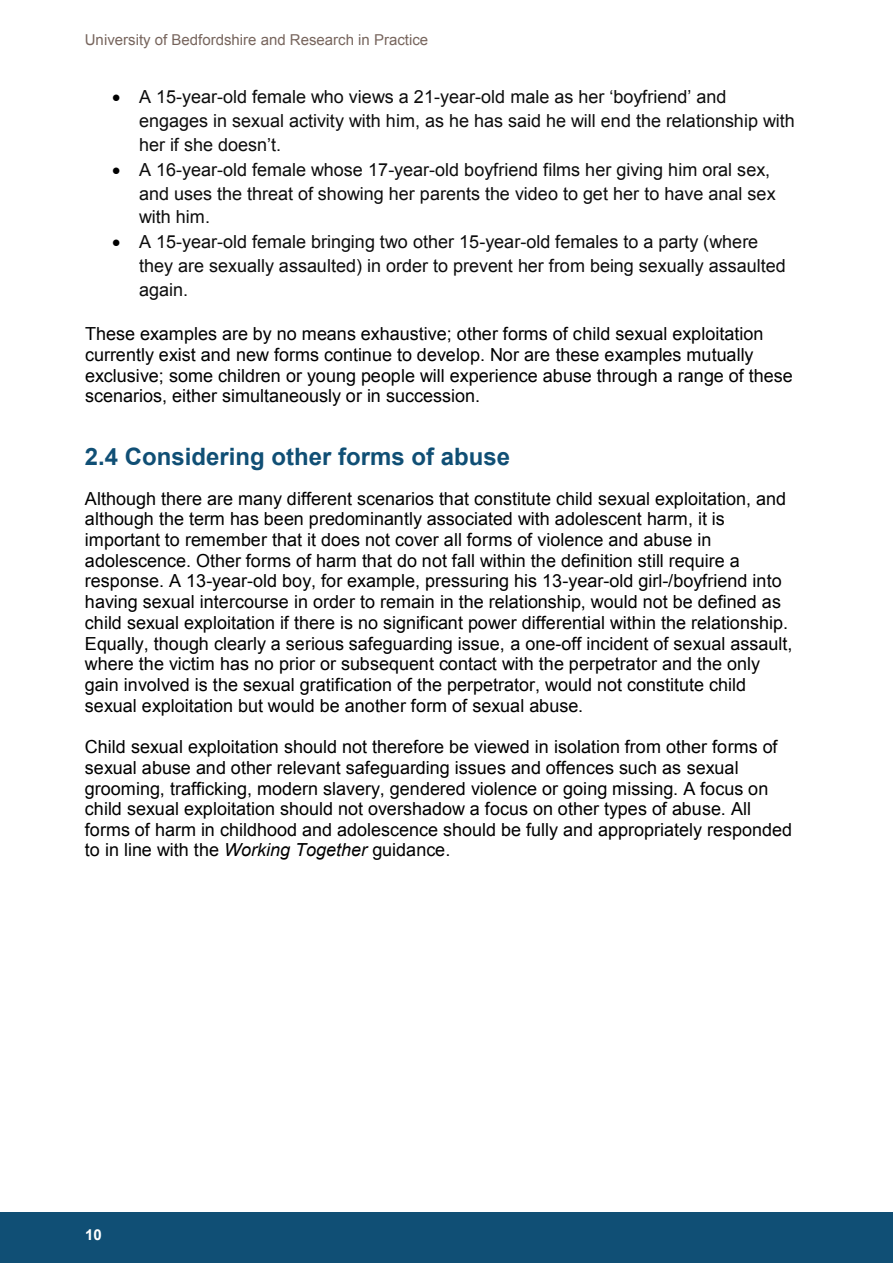
<style>
.page{position:relative;width:893px;height:1263px;background:#fff}
.page>*{position:absolute;margin:0;border:0;box-sizing:border-box;transform-origin:0 0}
.t1{font:700 24px "Arial";color:#104f75}
.t2{font:18px/20.7px "Arial";color:#000}
.t3{font:18px/24px "Arial";color:#0d0d0d}
.t4{font:18px "Arial";color:#0d0d0d}
.t5{font:15px "Arial";color:#77655d}
.t6{font:700 15px "Arial";color:#fff}
.s1{color:#000}
.s2{font-style:inherit}
.s3{font-style:italic}
</style>
<div class="page">
<div style="left:0;top:1212px;width:893px;height:51px;background:#104f75"></div>
<p class="t5" style="left:85px;top:30px;width:345px">University of Bedfordshire and Research in Practice</p>
<p class="t3" style="left:139px;top:85px;width:657px;text-indent:-27px"><span class="s1">•</span> A 15-year-old female who views a 21-year-<span class="s2">old male as her ‘boyfriend’ and </span>engages in sexual activity with him, as he has said he will end the relationship with</p>
<p class="t4" style="left:139px;top:133px;width:144px">her if she doesn’t.</p>
<p class="t3" style="left:139px;top:157px;width:638px;text-indent:-27px"><span class="s1">•</span> A 16-year-old female whose 17-year-old boyfriend films her giving him oral sex, and uses the threat of showing her parents the video to get her to have anal sex with him.</p>
<p class="t3" style="left:139px;top:230px;width:648px;text-indent:-27px"><span class="s1">•</span> A 15-year-old female bringing two other 15-year-old females to a party (where they are sexually assaulted) in order to prevent her from being sexually assaulted again.</p>
<p class="t2" style="left:85px;top:324px;width:709px">These examples are by no means exhaustive; other forms of child sexual exploitation currently exist and new forms continue to develop. Nor are these examples mutually exclusive; some children or young people will experience abuse through a range of these scenarios, either simultaneously or in succession.</p>
<h1 class="t1" style="left:85px;top:440px;width:427px">2.4 Considering other forms of abuse</h1>
<p class="t2" style="left:85px;top:488px;width:709px">Although there are many different scenarios that constitute child sexual exploitation, and although the term has been predominantly associated with adolescent harm, it is important to remember that it does not cover all forms of violence and abuse in adolescence. Other forms of harm that do not fall within the definition still require a response. A 13-year-old boy, for example, pressuring his 13-year-old girl-/boyfriend into having sexual intercourse in order to remain in the relationship, would not be defined as child sexual exploitation if there is no significant power differential within the relationship.<br>Equally, though clearly a serious safeguarding issue, a one-off incident of sexual assault, where the victim has no prior or subsequent contact with the perpetrator and the only gain involved is the sexual gratification of the perpetrator, would not constitute child sexual exploitation but would be another form of sexual abuse.</p>
<p class="t2" style="left:85px;top:737px;width:709px">Child sexual exploitation should not therefore be viewed in isolation from other forms of sexual abuse and other relevant safeguarding issues and offences such as sexual grooming, trafficking, modern slavery, gendered violence or going missing. A focus on child sexual exploitation should not overshadow a focus on other types of abuse. All forms of harm in childhood and adolescence should be fully and appropriately responded to in line with the <span class="s3">Working Together</span> guidance.</p>
<p class="t6" style="left:85px;top:1224px;width:18px">10</p>
</div>
